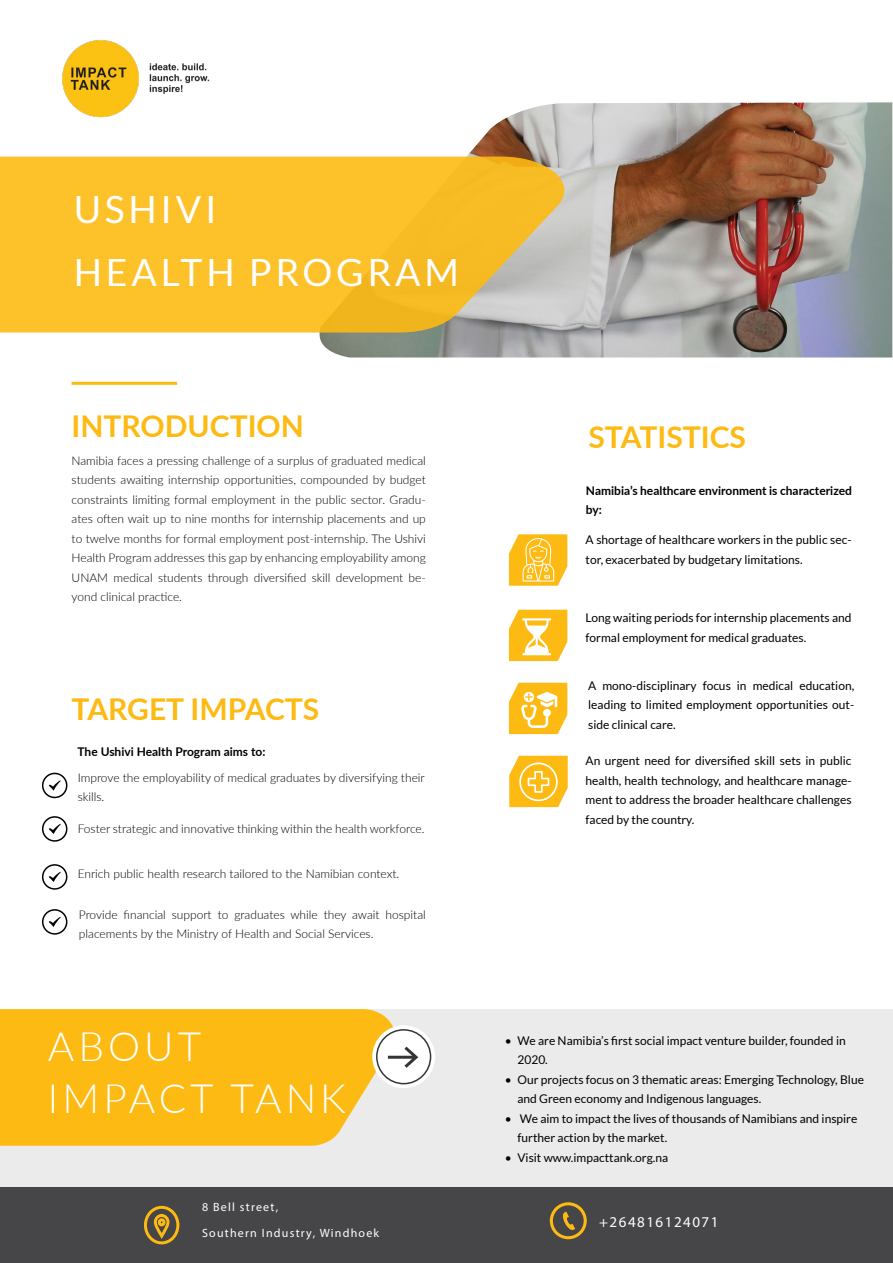
<style>
.page{position:relative;width:893px;height:1263px;background:#fff}
.page>*{position:absolute;margin:0;border:0;box-sizing:border-box;transform-origin:0 0}
.t1{font:300 40.5px/52.5px "Lato";letter-spacing:.1em;color:#fff}
.t2{font:37.5px/63px "Lato";letter-spacing:.1em;color:#fff}
.t3{font:700 30px "Lato";color:#fdba12}
.t4{font:16.5px "Lato";color:#fff}
.t5{font:15px "Myriad Pro";letter-spacing:.1em;color:#fff}
.t6{font:300 12px/19.5px "Lato";color:#000}
.t7{font:12px/19.5px "Lato";color:#000}
.t8{font:700 12px/19.5px "Lato";color:#000}
.t9{font:12px/25.5px "Myriad Pro";letter-spacing:.1em;color:#fff}
</style>
<div class="page">
<div style="left:42px;top:773px;width:25px;height:25px;border:2px solid #000;border-radius:50%"></div>
<svg style="left:49px;top:780px;width:12px;height:11px"></svg>
<div style="left:42px;top:816px;width:25px;height:26px;border:2px solid #000;border-radius:50%"></div>
<svg style="left:49px;top:824px;width:12px;height:10px"></svg>
<div style="left:42px;top:864px;width:25px;height:26px;border:2px solid #000;border-radius:50%"></div>
<svg style="left:49px;top:872px;width:12px;height:10px"></svg>
<div style="left:42px;top:909px;width:25px;height:26px;border:2px solid #000;border-radius:50%"></div>
<svg style="left:49px;top:917px;width:12px;height:10px"></svg>
<hr style="left:72px;top:382px;width:105px;height:3px;background:#fdba12">
<div style="left:0;top:1009px;width:893px;height:188px;background:#ebebec"></div>
<div style="left:0;top:1187px;width:893px;height:76px;background:#464547"></div>
<svg style="left:0;top:1009px;width:393px;height:137px;background:#fbbc1e"></svg>
<svg style="left:372px;top:1025px;width:63px;height:63px;background:#efefed"></svg>
<svg style="left:385px;top:1043px;width:36px;height:28px"></svg>
<div style="left:376px;top:1029px;width:55px;height:55px;border:2px solid #333634;border-radius:50%"></div>
<img style="left:62px;top:40px;width:148px;height:78px">
<svg style="left:550px;top:1202px;width:37px;height:38px"></svg>
<div style="left:144px;top:1206px;width:35px;height:38px;border:3px solid #fdba12;border-radius:50%"></div>
<svg style="left:152px;top:1210px;width:28px;height:32px"></svg>
<img style="left:318px;top:102px;width:574px;height:255px">
<svg style="left:0;top:157px;width:578px;height:175px;background:#f4bf38"></svg>
<svg style="left:509px;top:610px;width:58px;height:51px"></svg>
<svg style="left:509px;top:534px;width:58px;height:52px;background:#fdc63d"></svg>
<svg style="left:509px;top:683px;width:58px;height:51px"></svg>
<svg style="left:509px;top:756px;width:59px;height:51px;background:#fdc63c"></svg>
<h2 class="t2" style="left:74px;top:178px;width:387px">USHIVI<br>HEALTH PROGRAM</h2>
<h3 class="t3" style="left:72px;top:404px;width:234px">INTRODUCTION</h3>
<h3 class="t3" style="left:588px;top:415px;width:159px">STATISTICS</h3>
<p class="t6" style="left:72px;top:450px;width:356px;text-align:justify">Namibia faces a pressing challenge of a surplus of graduated medical students awaiting internship opportunities, compounded by budget constraints limiting formal employment in the public sector. Gradu&shy;ates often wait up to nine months for internship placements and up to twelve months for formal employment post-internship. The Ushivi Health Program addresses this gap by enhancing employability among UNAM medical students through diversified skill development be&shy;yond clinical practice.</p>
<h3 class="t3" style="left:72px;top:687px;width:249px">TARGET IMPACTS</h3>
<p class="t8" style="left:78px;top:741px;width:189px">The Ushivi Health Program aims to:</p>
<p class="t6" style="left:78px;top:767px;width:349px">Improve the employability of medical graduates by diversifying their skills.</p>
<p class="t6" style="left:78px;top:819px;width:348px">Foster strategic and innovative thinking within the health workforce.</p>
<p class="t6" style="left:78px;top:864px;width:323px">Enrich public health research tailored to the Namibian context.</p>
<p class="t6" style="left:79px;top:904px;width:348px">Provide financial support to graduates while they await hospital placements by the Ministry of Health and Social Services.</p>
<h1 class="t1" style="left:48px;top:1018px;width:299px">ABOUT<br>IMPACT TANK</h1>
<p class="t9" style="left:202px;top:1194px;width:179px">8 Bell street,<br>Southern Industry, Windhoek</p>
<p class="t8" style="left:586px;top:480px;width:267px">Namibia’s healthcare environment is characterized by:</p>
<p class="t7" style="left:586px;top:530px;width:267px">A shortage of healthcare workers in the public sec&shy;tor, exacerbated by budgetary limitations.</p>
<p class="t7" style="left:586px;top:608px;width:267px">Long waiting periods for internship placements and formal employment for medical graduates.</p>
<p class="t7" style="left:588px;top:676px;width:267px;text-align:justify">A mono-disciplinary focus in medical education, leading to limited employment opportunities out&shy;side clinical care.</p>
<p class="t7" style="left:586px;top:751px;width:267px;text-align:justify">An urgent need for diversified skill sets in public health, health technology, and healthcare manage&shy;ment to address the broader healthcare challenges faced by the country.</p>
<p class="t7" style="left:517px;top:1030px;width:330px;text-indent:-13px">• We are Namibia’s first social impact venture builder, founded in<br>2020.</p>
<p class="t7" style="left:517px;top:1069px;width:348px;text-indent:-13px">• Our projects focus on 3 thematic areas: Emerging Technology, Blue and Green economy and Indigenous languages.</p>
<p class="t7" style="left:517px;top:1108px;width:341px;text-indent:-13px">• We aim to impact the lives of thousands of Namibians and inspire further action by the market.</p>
<p class="t7" style="left:505px;top:1147px;width:165px">• Visit www.impacttank.org.na</p>
<h3 class="t4" style="left:574px;top:1206px;width:220px">Email : email_here@gmail.com</h3>
<p class="t5" style="left:599px;top:1212px;width:121px">+264816124071</p>
</div>
